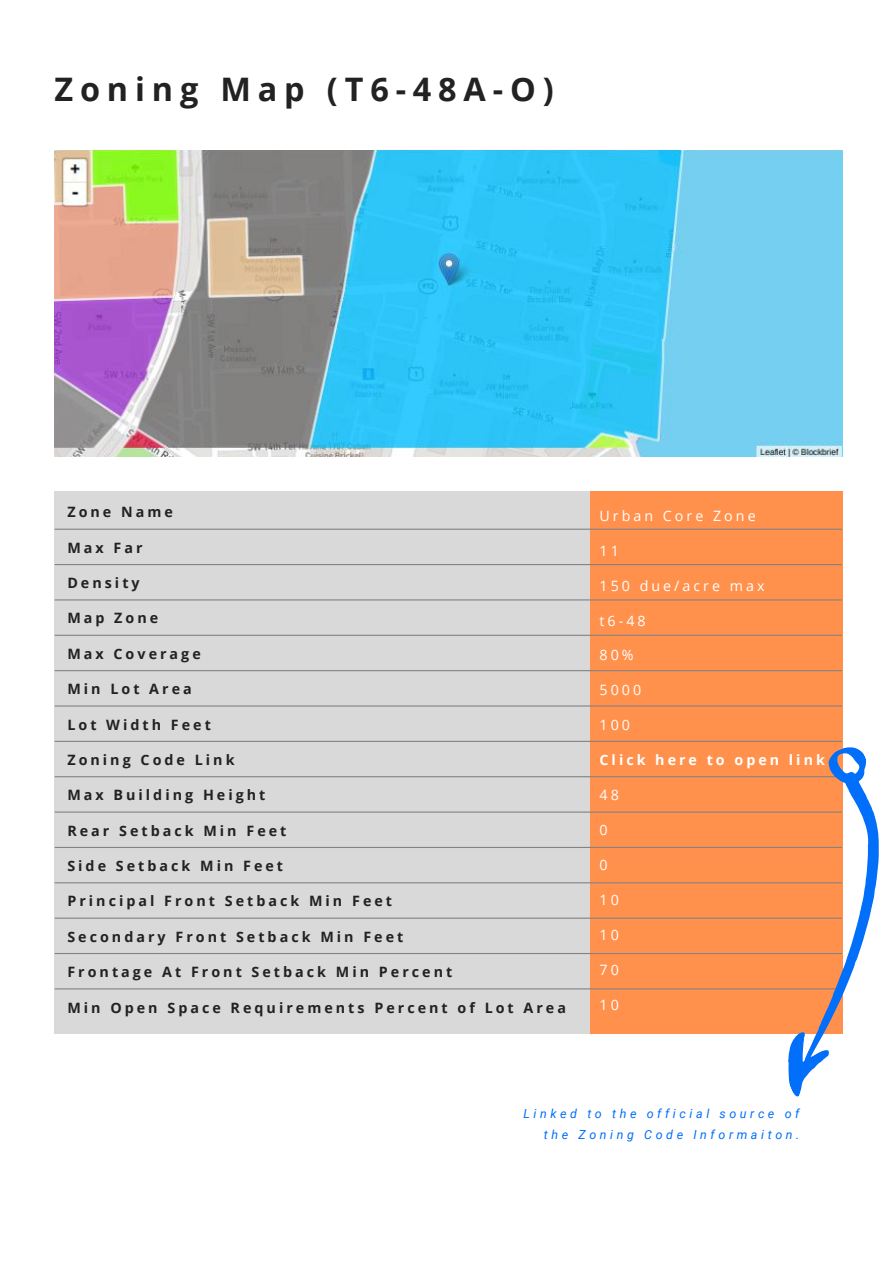
<style>
.page{position:relative;width:894px;height:1264px;background:#fff}
.page>*{position:absolute;margin:0;border:0;box-sizing:border-box;transform-origin:0 0}
.t1{font:700 32.4px "Open Sans";letter-spacing:.21em;color:#222}
.t2{font:700 14.25px "Open Sans";letter-spacing:.21em;color:#222}
.t3{font:14.25px "Open Sans";letter-spacing:.21em;color:#fff}
.t4{font:700 14.25px "Open Sans";letter-spacing:.21em;color:#fff}
.t5{font:italic 12.45px/20.7px "Roboto";letter-spacing:.285em;color:#016ff9;text-align:right}
</style>
<div class="page">
<img style="left:54px;top:151px;width:787px;height:305px">
<div style="left:54px;top:491px;width:536px;height:543px;background:#d9d9d9"></div>
<div style="left:590px;top:491px;width:252px;height:543px;background:#ff914d"></div>
<hr style="left:55px;top:528px;width:786px;height:2px;background:#848282">
<hr style="left:55px;top:564px;width:786px;height:1px;background:#848282">
<hr style="left:55px;top:599px;width:786px;height:1px;background:#848282">
<hr style="left:55px;top:634px;width:786px;height:2px;background:#848282">
<hr style="left:55px;top:670px;width:786px;height:1px;background:#848282">
<hr style="left:55px;top:705px;width:786px;height:1px;background:#848282">
<hr style="left:55px;top:740px;width:786px;height:2px;background:#848282">
<hr style="left:55px;top:776px;width:786px;height:1px;background:#848282">
<hr style="left:55px;top:811px;width:786px;height:1px;background:#848282">
<hr style="left:55px;top:846px;width:786px;height:2px;background:#848282">
<hr style="left:55px;top:882px;width:786px;height:1px;background:#848282">
<hr style="left:55px;top:917px;width:786px;height:1px;background:#848282">
<hr style="left:55px;top:953px;width:786px;height:1px;background:#848282">
<hr style="left:55px;top:988px;width:786px;height:1px;background:#848282">
<svg style="left:674px;top:741px;width:205px;height:356px"></svg>
<p class="t1" style="left:54px;top:66px;width:500px">Zoning Map (T6-48A-O)</p>
<p class="t2" style="left:67px;top:502px;width:107px">Zone Name</p>
<p class="t2" style="left:67px;top:537px;width:77px">Max Far</p>
<p class="t2" style="left:67px;top:573px;width:74px">Density</p>
<p class="t2" style="left:67px;top:608px;width:92px">Map Zone</p>
<p class="t2" style="left:67px;top:643px;width:135px">Max Coverage</p>
<p class="t2" style="left:67px;top:679px;width:126px">Min Lot Area</p>
<p class="t2" style="left:67px;top:714px;width:145px">Lot Width Feet</p>
<p class="t2" style="left:67px;top:749px;width:169px">Zoning Code Link</p>
<p class="t2" style="left:67px;top:785px;width:199px">Max Building Height</p>
<p class="t2" style="left:67px;top:820px;width:220px">Rear Setback Min Feet</p>
<p class="t2" style="left:67px;top:855px;width:217px">Side Setback Min Feet</p>
<p class="t2" style="left:67px;top:891px;width:326px">Principal Front Setback Min Feet</p>
<p class="t2" style="left:67px;top:926px;width:337px">Secondary Front Setback Min Feet</p>
<p class="t2" style="left:67px;top:962px;width:386px">Frontage At Front Setback Min Percent</p>
<p class="t2" style="left:67px;top:997px;width:500px">Min Open Space Requirements Percent of Lot Area</p>
<p class="t3" style="left:599px;top:505px;width:158px">Urban Core Zone</p>
<p class="t3" style="left:599px;top:540px;width:21px">11</p>
<p class="t3" style="left:599px;top:575px;width:166px">150 due/acre max</p>
<p class="t3" style="left:599px;top:610px;width:48px">t6-48</p>
<p class="t3" style="left:599px;top:645px;width:36px">80%</p>
<p class="t3" style="left:599px;top:680px;width:43px">5000</p>
<p class="t3" style="left:599px;top:715px;width:32px">100</p>
<p class="t4" style="left:599px;top:750px;width:227px">Click here to open link</p>
<p class="t3" style="left:599px;top:785px;width:21px">48</p>
<p class="t3" style="left:599px;top:819px;width:10px">0</p>
<p class="t3" style="left:599px;top:854px;width:10px">0</p>
<p class="t3" style="left:599px;top:889px;width:21px">10</p>
<p class="t3" style="left:599px;top:924px;width:21px">10</p>
<p class="t3" style="left:599px;top:959px;width:21px">70</p>
<p class="t3" style="left:599px;top:994px;width:21px">10</p>
<p class="t5" style="left:523px;top:1103px;width:277px">Linked to the official source of the Zoning Code Informaiton.</p>
</div>
